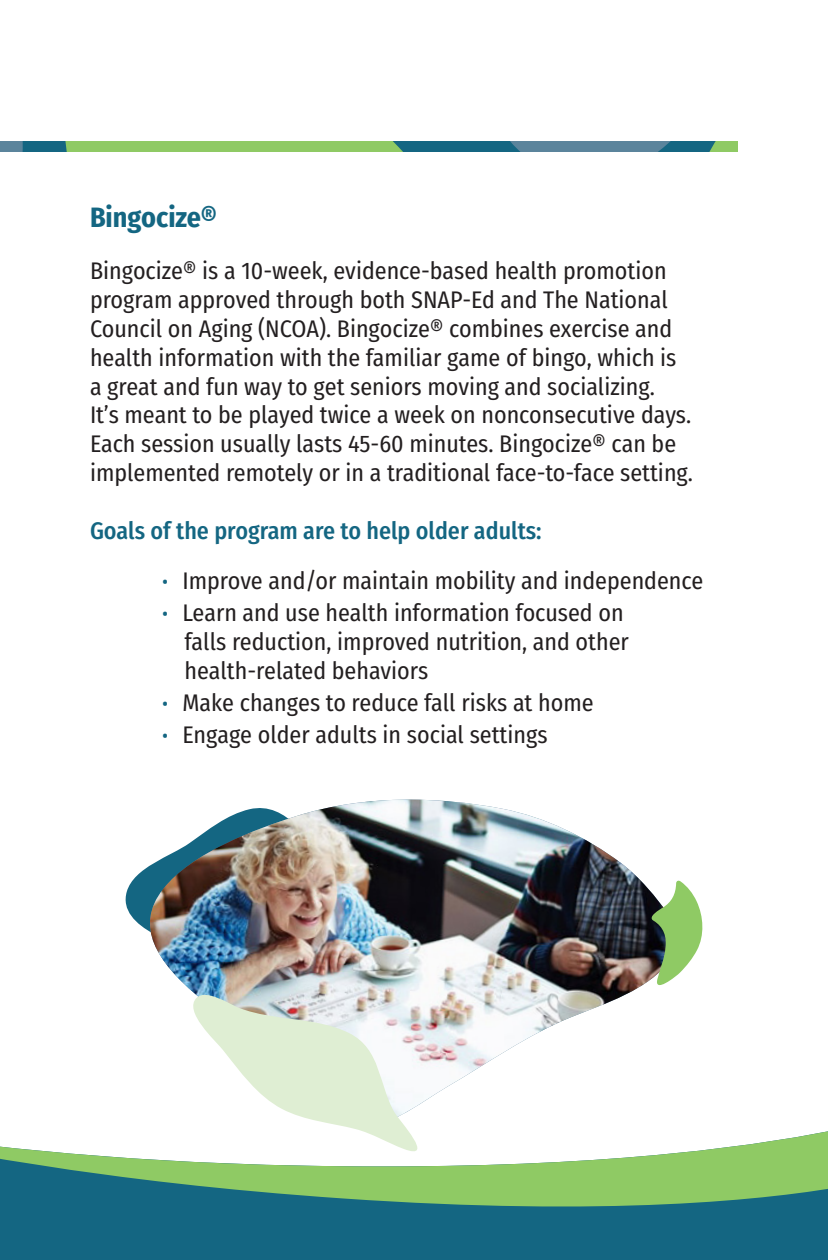
<style>
.page{position:relative;width:828px;height:1260px;background:#fff}
.page>*{position:absolute;margin:0;border:0;box-sizing:border-box;transform-origin:0 0}
.t1{font:700 28px "Fira Sans Condensed";color:#146682}
.t2{font:24px/28.8px "Fira Sans Condensed";color:#231f20}
.t3{font:500 24px "Fira Sans Condensed";color:#146682}
.s1{font-family:"Roboto Condensed";font-size:20px;color:#146682}
</style>
<div class="page">
<div style="left:0;top:1217px;width:828px;height:43px;background:#146682"></div>
<svg style="left:0;top:1131px;width:828px;height:86px"></svg>
<svg style="left:0;top:141px;width:738px;height:11px;background:#609d79"></svg>
<svg style="left:103px;top:799px;width:578px;height:337px"></svg>
<img style="left:143px;top:800px;width:538px;height:320px">
<svg style="left:647px;top:880px;width:56px;height:115px"></svg>
<svg style="left:182px;top:989px;width:255px;height:172px"></svg>
<p class="t1" style="left:90px;top:194px;width:128px">Bingocize®</p>
<p class="t2" style="left:90px;top:256px;width:588px">Bingocize® is a 10-week, evidence-based health promotion program approved through both SNAP-Ed and The National Council on Aging (NCOA). Bingocize® combines exercise and health information with the familiar game of bingo, which is</p>
<p class="t2" style="left:90px;top:371px;width:566px">a great and fun way to get seniors moving and socializing.</p>
<p class="t2" style="left:90px;top:400px;width:605px">It’s meant to be played twice a week on nonconsecutive days.<br>Each session usually lasts 45-60 minutes. Bingocize® can be implemented remotely or in a traditional face-to-face setting.</p>
<p class="t3" style="left:90px;top:511px;width:453px">Goals of the program are to help older adults:</p>
<p class="t2" style="left:162px;top:566px;width:543px"><span class="s1">•</span> Improve and/or maintain mobility and independence</p>
<p class="t2" style="left:162px;top:598px;width:463px"><span class="s1">•</span> Learn and use health information focused on</p>
<p class="t2" style="left:185px;top:627px;width:446px">falls reduction, improved nutrition, and other</p>
<p class="t2" style="left:185px;top:656px;width:245px">health-related behaviors</p>
<p class="t2" style="left:162px;top:688px;width:433px"><span class="s1">•</span> Make changes to reduce fall risks at home</p>
<p class="t2" style="left:162px;top:720px;width:387px"><span class="s1">•</span> Engage older adults in social settings</p>
</div>
